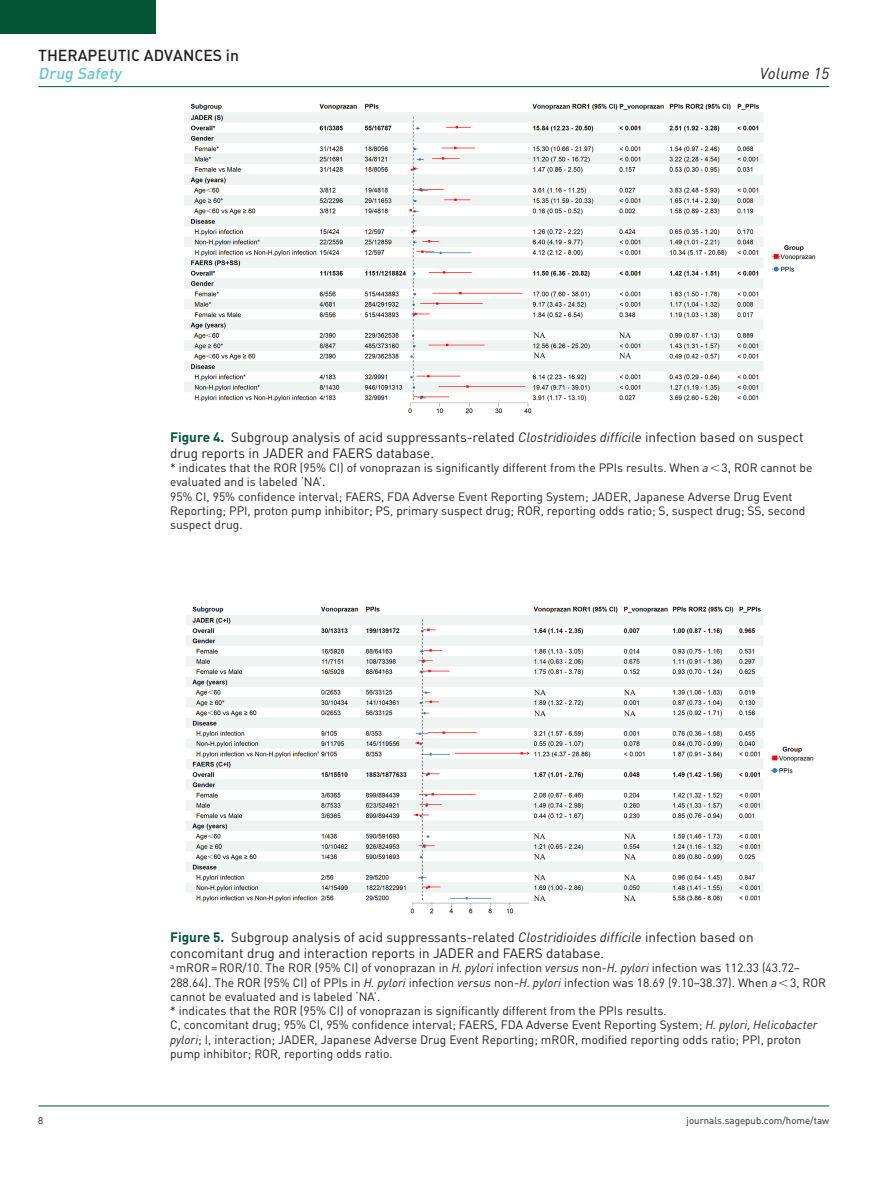
<style>
.page{position:relative;width:893px;height:1191px;background:#fff}
.page>*{position:absolute;margin:0;border:0;box-sizing:border-box;transform-origin:0 0}
.t1{font:15.75px "DIN Medium Alternate";color:#231f20}
.t2{font:italic 15.75px "DIN Medium Alternate";color:#60c7cc}
.t3{font:italic 15.75px "DIN";color:#231f20}
.t4{font:13.5px/15.8px "DIN";color:#231f20}
.t5{font:12px/14.2px "DIN";color:#231f20}
.t6{font:9.75px "DIN";color:#231f20}
.s1{font-weight:700;color:#015436}
.s2{font-style:italic}
</style>
<div class="page">
<hr style="left:38px;top:1105px;width:791px;height:1px;background:#015436">
<div style="left:0;top:0;width:155px;height:34px;background:#015436"></div>
<hr style="left:38px;top:86px;width:791px;height:1px;background:#015436">
<img style="left:186px;top:606px;width:628px;height:308px">
<img style="left:184px;top:103px;width:632px;height:311px">
<h1 class="t1" style="left:38px;top:45px;width:202px">THERAPEUTIC ADVANCES IN</h1>
<h1 class="t2" style="left:38px;top:63px;width:84px">Drug Safety</h1>
<h1 class="t3" style="left:760px;top:63px;width:71px">Volume 15</h1>
<p class="t4" style="left:170px;top:429px;width:635px"><span class="s1">Figure 4.</span> Subgroup analysis of acid suppressants-related <span class="s2">Clostridioides difficile</span> infection based on suspect drug reports in JADER and FAERS database.</p>
<p class="t5" style="left:170px;top:460px;width:644px">* indicates that the ROR (95% CI) of vonoprazan is significantly different from the PPIs results. When <span class="s2">a</span> 3, ROR cannot be evaluated and is labeled ‘NA’.<br>95% CI, 95% confidence interval; FAERS, FDA Adverse Event Reporting System; JADER, Japanese Adverse Drug Event Reporting; PPI, proton pump inhibitor; PS, primary suspect drug; ROR, reporting odds ratio; S, suspect drug; SS, second suspect drug.</p>
<p class="t4" style="left:170px;top:929px;width:585px"><span class="s1">Figure 5.</span> Subgroup analysis of acid suppressants-related <span class="s2">Clostridioides difficile</span> infection based on concomitant drug and interaction reports in JADER and FAERS database.</p>
<p class="t5" style="left:170px;top:960px;width:657px"><sup>a</sup> mROR=ROR/10. The ROR (95% CI) of vonoprazan in <span class="s2">H. pylori</span> infection <span class="s2">versus</span> non-<span class="s2">H. pylori</span> infection was 112.33 (43.72– 288.64). The ROR (95% CI) of PPIs in <span class="s2">H. pylori</span> infection <span class="s2">versus</span> non-<span class="s2">H. pylori</span> infection was 18.69 (9.10–38.37). When <span class="s2">a</span> 3, ROR cannot be evaluated and is labeled ‘NA’.<br>* indicates that the ROR (95% CI) of vonoprazan is significantly different from the PPIs results.<br>C, concomitant drug; 95% CI, 95% confidence interval; FAERS, FDA Adverse Event Reporting System; <span class="s2">H. pylori, Helicobacter pylori</span>; I, interaction; JADER, Japanese Adverse Drug Event Reporting; mROR, modified reporting odds ratio; PPI, proton pump inhibitor; ROR, reporting odds ratio.</p>
<p class="t6" style="left:38px;top:1114px;width:7px">8</p>
<p class="t6" style="left:687px;top:1114px;width:144px">journals.sagepub.com/home/taw</p>
</div>
